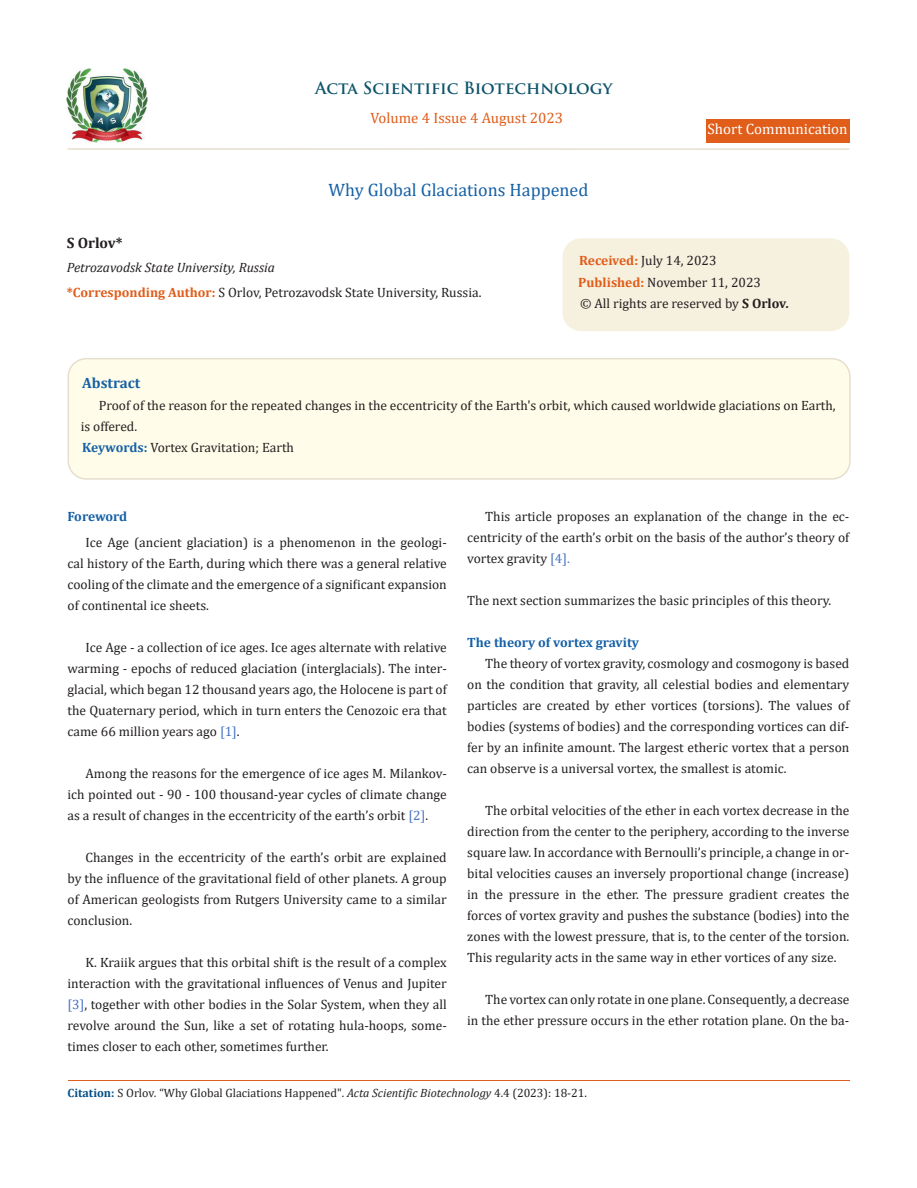
<style>
.page{position:relative;width:917px;height:1188px;background:#fff}
.page>*{position:absolute;margin:0;border:0;box-sizing:border-box;transform-origin:0 0}
.t1{font:18px "Cambria";color:#1560a6}
.t2{font:700 16.5px "Trajan Pro";color:#0e546a}
.t3{font:15px "Cambria";color:#e05d1a}
.t4{font:15px "Cambria";color:#fff}
.t5{font:700 15px "Cambria";color:#1560a6}
.t6{font:700 15px "Cambria";color:#231f20}
.t7{font:13.5px/21px "Cambria";color:#231f20;text-align:justify}
.t8{font:italic 13.5px "Cambria";color:#231f20}
.t9{font:700 13.5px "Cambria";color:#1560a6}
.t10{font:12px "Cambria";color:#231f20}
.s1{font-weight:700;color:#e05d1a}
.s2{font-weight:700}
.s3{font-weight:700;font-style:italic}
.s4{font-weight:700;color:#1560a6}
.s5{color:#4472c4}
.s6{font-weight:700;color:#035089}
.s7{font-style:italic}
</style>
<div class="page">
<img style="left:67px;top:68px;width:80px;height:74px">
<div style="left:705px;top:119px;width:144px;height:23px;background:#e05d1a"></div>
<div style="left:563px;top:239px;width:285px;height:91px;background:#f6f0df;border-radius:18px"></div>
<div style="left:562px;top:238px;width:287px;height:93px;border:2px solid #f6f0df;border-radius:18px"></div>
<div style="left:68px;top:359px;width:781px;height:120px;background:#fffde9;border-radius:18px"></div>
<div style="left:67px;top:358px;width:783px;height:122px;border:2px solid #e5dfce;border-radius:18px"></div>
<hr style="left:68px;top:1081px;width:781px;height:1px;background:#e05d1a">
<hr style="left:67px;top:148px;width:782px;height:2px;background:#e5dfce">
<p class="t2" style="left:315px;top:77px;width:299px">Acta Scientific Biotechnology</p>
<p class="t3" style="left:370px;top:109px;width:194px">Volume 4 Issue 4 August 2023</p>
<p class="t1" style="left:328px;top:180px;width:261px">Why Global Glaciations Happened</p>
<p class="t4" style="left:707px;top:120px;width:141px">Short Communication</p>
<p class="t6" style="left:67px;top:232px;width:57px">S Orlov*</p>
<p class="t8" style="left:67px;top:258px;width:210px">Petrozavodsk State University, Russia</p>
<p class="t7" style="left:67px;top:282px;width:416px"><span class="s1">*Corresponding Author:</span> S Orlov, Petrozavodsk State University, Russia.</p>
<p class="t5" style="left:82px;top:372px;width:60px">Abstract</p>
<p class="t7" style="left:579px;top:250px;width:139px"><span class="s1">Received:</span> July 14, 2023</p>
<p class="t7" style="left:578px;top:272px;width:184px"><span class="s1">Published:</span> November 11, 2023</p>
<p class="t7" style="left:580px;top:293px;width:211px">© All rights are reserved by <span class="s2">S Orlov</span><span class="s3">.</span></p>
<p class="t7" style="left:81px;top:394px;width:756px;text-indent:18px">Proof of the reason for the repeated changes in the eccentricity of the Earth's orbit, which caused worldwide glaciations on Earth, is offered.</p>
<p class="t7" style="left:82px;top:437px;width:213px"><span class="s4">Keywords:</span> Vortex Gravitation; Earth</p>
<p class="t9" style="left:68px;top:507px;width:61px">Foreword</p>
<p class="t7" style="left:67px;top:531px;width:381px;text-indent:18px">Ice Age (ancient glaciation) is a phenomenon in the geologi&shy;cal history of the Earth, during which there was a general relative cooling of the climate and the emergence of a significant expansion of continental ice sheets.</p>
<p class="t7" style="left:67px;top:636px;width:381px;text-indent:18px">Ice Age - a collection of ice ages. Ice ages alternate with relative warming - epochs of reduced glaciation (interglacials). The inter&shy;glacial, which began 12 thousand years ago, the Holocene is part of the Quaternary period, which in turn enters the Cenozoic era that came 66 million years ago <span class="s5">[1]</span>.</p>
<p class="t7" style="left:67px;top:762px;width:381px;text-indent:18px">Among the reasons for the emergence of ice ages M. Milankov&shy;ich pointed out - 90 - 100 thousand-year cycles of climate change as a result of changes in the eccentricity of the earth’s orbit <span class="s5">[2]</span>.</p>
<p class="t7" style="left:67px;top:846px;width:381px;text-indent:18px">Changes in the eccentricity of the earth’s orbit are explained by the influence of the gravitational field of other planets. A group of American geologists from Rutgers University came to a similar conclusion.</p>
<p class="t7" style="left:67px;top:951px;width:381px;text-indent:18px">K. Kraiik argues that this orbital shift is the result of a complex interaction with the gravitational influences of Venus and Jupiter <span class="s5">[3]</span>, together with other bodies in the Solar System, when they all revolve around the Sun, like a set of rotating hula-hoops, some&shy;times closer to each other, sometimes further.</p>
<p class="t7" style="left:467px;top:506px;width:384px;text-indent:18px">This article proposes an explanation of the change in the ec&shy;centricity of the earth’s orbit on the basis of the author’s theory of vortex gravity <span class="s5">[4].</span></p>
<p class="t7" style="left:467px;top:590px;width:365px">The next section summarizes the basic principles of this theory.</p>
<p class="t9" style="left:467px;top:633px;width:173px">The theory of vortex gravity</p>
<p class="t7" style="left:467px;top:653px;width:384px;text-indent:18px">The theory of vortex gravity, cosmology and cosmogony is based on the condition that gravity, all celestial bodies and elementary particles are created by ether vortices (torsions). The values of bodies (systems of bodies) and the corresponding vortices can dif&shy;fer by an infinite amount. The largest etheric vortex that a person can observe is a universal vortex, the smallest is atomic.</p>
<p class="t7" style="left:467px;top:800px;width:384px;text-indent:18px">The orbital velocities of the ether in each vortex decrease in the direction from the center to the periphery, according to the inverse square law. In accordance with Bernoulli’s principle, a change in or&shy;bital velocities causes an inversely proportional change (increase) in the pressure in the ether. The pressure gradient creates the forces of vortex gravity and pushes the substance (bodies) into the zones with the lowest pressure, that is, to the center of the torsion.<br>This regularity acts in the same way in ether vortices of any size.</p>
<p class="t7" style="left:467px;top:989px;width:384px;text-align:right">The vortex can only rotate in one plane. Consequently, a decrease<br>in the ether pressure occurs in the ether rotation plane. On the ba-</p>
<p class="t10" style="left:68px;top:1086px;width:521px"><span class="s6">Citation:</span> S Orlov<span class="s7">.</span> “Why Global Glaciations Happened". <span class="s7">Acta Scientific Biotechnology</span> 4.4 (2023): 18-21.</p>
</div>
